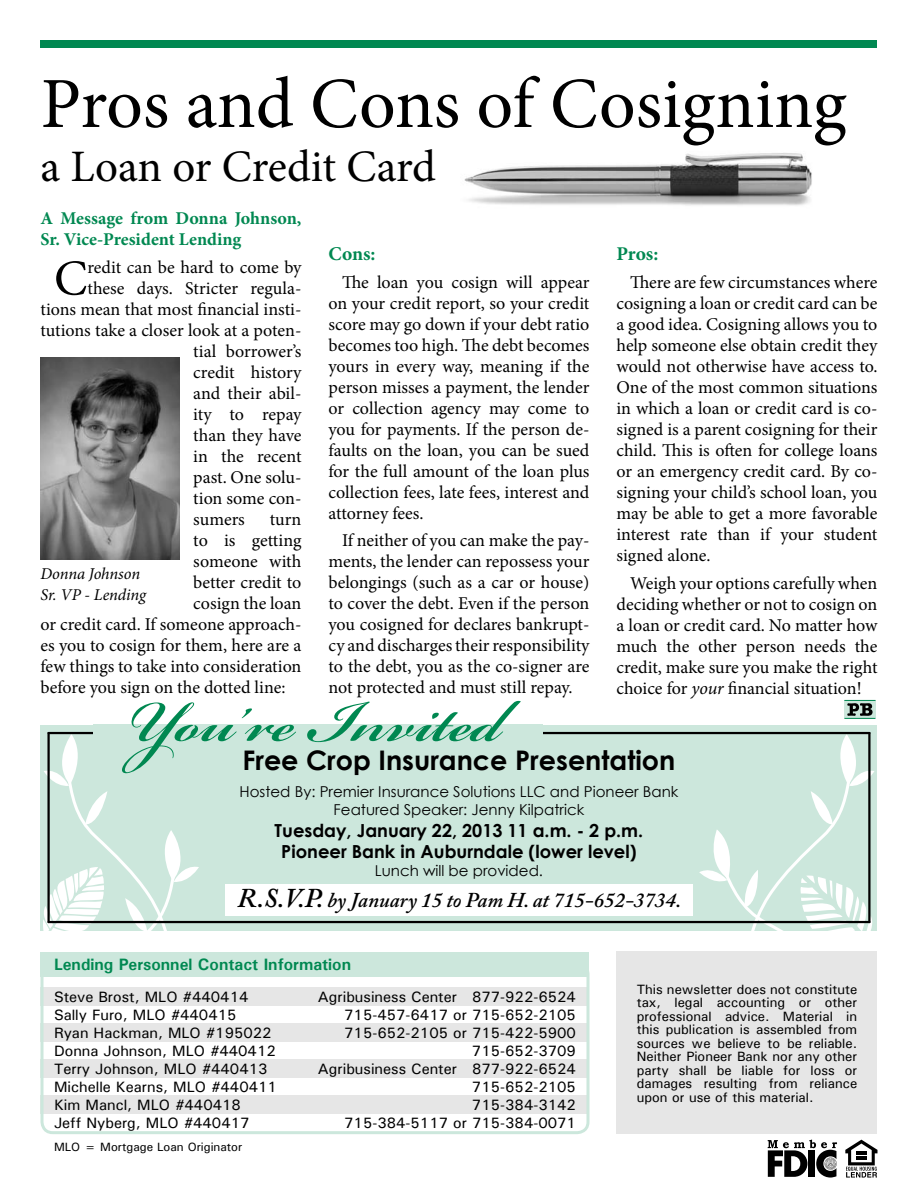
<style>
.page{position:relative;width:918px;height:1188px;background:#fff}
.page>*{position:absolute;margin:0;border:0;box-sizing:border-box;transform-origin:0 0}
.t1{font:600 90px "Bickham Script Pro";color:#008851}
.t2{font:72px "Minion Pro";color:#000}
.t3{font:50.25px "Minion Pro";color:#000}
.t4{font:45px "Minion Pro";letter-spacing:-.005em;color:#000}
.t5{font:700 27px "Century Gothic";color:#000}
.t6{font:italic 600 21px "Adobe Caslon Pro";color:#000}
.t7{font:700 19.5px "Minion Pro";letter-spacing:-.005em;color:#008851}
.t8{font:18px/21px "Minion Pro";letter-spacing:-.005em;color:#000;text-align:justify}
.t9{font:700 18px/21.6px "Century Gothic";color:#000;text-align:center}
.t10{font:700 18px/21.6px "Minion Pro";color:#008851}
.t11{font:700 16.5px "Univers";color:#008851}
.t12{font:italic 16.5px/21px "Minion Pro";letter-spacing:-.01em;color:#000}
.t13{font:500 15px/18px "Univers";color:#000;text-align:right}
.t14{font:15px/18px "Century Gothic";color:#000;text-align:center}
.t15{font:500 13.5px/13.5px "Univers";color:#000;text-align:justify}
.t16{font:500 12px "Univers";color:#000}
.s1{font-style:italic}
.s2{font-size:27px}
</style>
<div class="page">
<div style="left:40px;top:987px;width:550px;height:18px;background:#e6e6e6"></div>
<div style="left:40px;top:1023px;width:550px;height:18px;background:#e6e6e6"></div>
<div style="left:40px;top:1059px;width:550px;height:19px;background:#e6e6e6"></div>
<div style="left:40px;top:1096px;width:550px;height:18px;background:#e6e6e6"></div>
<div style="left:40px;top:962px;width:550px;height:172px;border:3px solid #cce7dc;border-radius:11px"></div>
<div style="left:40px;top:952px;width:550px;height:25px;background:#cce7dc"></div>
<div style="left:616px;top:952px;width:262px;height:182px;background:#e6e6e6"></div>
<svg style="left:768px;top:1140px;width:69px;height:38px"></svg>
<svg style="left:845px;top:1140px;width:33px;height:38px"></svg>
<svg style="left:41px;top:732px;width:836px;height:198px;background:#cee4db"></svg>
<div style="left:93px;top:725px;width:449px;height:14px;background:#cce7dc"></div>
<img style="left:464px;top:153px;width:348px;height:53px">
<div style="left:40px;top:40px;width:838px;height:8px;background:#008851"></div>
<div style="left:844px;top:700px;width:31px;height:18px;background:#cce7dc"></div>
<svg style="left:847px;top:703px;width:26px;height:13px"></svg>
<hr style="left:844px;top:700px;width:31px;height:1px;background:#008851">
<hr style="left:844px;top:718px;width:31px;height:1px;background:#008851">
<img style="left:41px;top:358px;width:139px;height:201px">
<h2 class="t2" style="left:40px;top:56px;width:808px">Pros and Cons of Cosigning</h2>
<h3 class="t4" style="left:40px;top:136px;width:397px">a Loan or Credit Card</h3>
<p class="t10" style="left:40px;top:207px;width:262px">A Message from Donna Johnson,<br>Sr. Vice-President Lending</p>
<h3 class="t3" style="left:54px;top:245px;width:35px">C</h3>
<p class="t8" style="left:87px;top:257px;width:216px">redit can be hard to come by</p>
<p class="t8" style="left:87px;top:278px;width:216px">these days. Stricter regula-</p>
<p class="t8" style="left:40px;top:299px;width:263px">tions mean that most financial insti-</p>
<p class="t8" style="left:40px;top:320px;width:263px">tutions take a closer look at a poten-</p>
<p class="t8" style="left:193px;top:341px;width:110px">tial borrower’s</p>
<p class="t8" style="left:193px;top:362px;width:110px">credit history</p>
<p class="t8" style="left:193px;top:383px;width:110px">and their abil-</p>
<p class="t8" style="left:193px;top:404px;width:110px">ity to repay</p>
<p class="t8" style="left:193px;top:425px;width:110px">than they have</p>
<p class="t8" style="left:193px;top:446px;width:110px">in the recent</p>
<p class="t8" style="left:193px;top:467px;width:110px">past. One solu-</p>
<p class="t8" style="left:193px;top:488px;width:110px">tion some con-</p>
<p class="t8" style="left:193px;top:509px;width:53px">sumers</p>
<p class="t8" style="left:270px;top:509px;width:33px">turn</p>
<p class="t8" style="left:193px;top:530px;width:110px">to is getting</p>
<p class="t8" style="left:193px;top:551px;width:110px">someone with</p>
<p class="t8" style="left:193px;top:572px;width:110px">better credit to</p>
<p class="t8" style="left:193px;top:593px;width:110px">cosign the loan</p>
<p class="t8" style="left:40px;top:614px;width:263px">or credit card. If someone approach-</p>
<p class="t8" style="left:40px;top:635px;width:262px">es you to cosign for them, here are a</p>
<p class="t8" style="left:40px;top:656px;width:263px">few things to take into consideration</p>
<p class="t8" style="left:40px;top:677px;width:247px">before you sign on the dotted line:</p>
<p class="t12" style="left:40px;top:563px;width:107px">Donna Johnson<br>Sr. VP - Lending</p>
<p class="t7" style="left:328px;top:240px;width:49px">Cons:</p>
<p class="t8" style="left:328px;top:272px;width:263px;text-indent:14px">The loan you cosign will appear on your credit report, so your credit score may go down if your debt ratio becomes too high. The debt becomes yours in every way, meaning if the person misses a payment, the lender or collection agency may come to you for payments. If the person de&shy;faults on the loan, you can be sued for the full amount of the loan plus collection fees, late fees, interest and attorney fees.</p>
<p class="t8" style="left:328px;top:530px;width:263px;text-indent:14px">If neither of you can make the pay&shy;ments, the lender can repossess your belongings (such as a car or house) to cover the debt. Even if the person you cosigned for declares bankrupt&shy;cy and discharges their responsibility to the debt, you as the co-signer are not protected and must still repay.</p>
<p class="t7" style="left:616px;top:240px;width:43px">Pros:</p>
<p class="t8" style="left:616px;top:272px;width:263px;text-indent:14px">There are few circumstances where cosigning a loan or credit card can be a good idea. Cosigning allows you to help someone else obtain credit they would not otherwise have access to.<br>One of the most common situations in which a loan or credit card is co&shy;signed is a parent cosigning for their child. This is often for college loans or an emergency credit card. By co&shy;signing your child’s school loan, you may be able to get a more favorable interest rate than if your student signed alone.</p>
<p class="t8" style="left:616px;top:572px;width:263px;text-indent:14px">Weigh your options carefully when deciding whether or not to cosign on a loan or credit card. No matter how much the other person needs the credit, make sure you make the right choice for <span class="s1">your</span> financial situation!</p>
<h1 class="t1" style="left:127px;top:657px;width:377px">You’re Invited</h1>
<h3 class="t5" style="left:242px;top:740px;width:435px">Free Crop Insurance Presentation</h3>
<p class="t14" style="left:240px;top:782px;width:440px">Hosted By: Premier Insurance Solutions LLC and Pioneer Bank<br>Featured Speaker: Jenny Kilpatrick</p>
<p class="t9" style="left:275px;top:818px;width:370px">Tuesday, January 22, 2013 11 a.m. - 2 p.m.<br>Pioneer Bank in Auburndale (lower level)</p>
<p class="t14" style="left:375px;top:861px;width:170px">Lunch will be provided.</p>
<p class="t6" style="left:237px;top:888px;width:445px"><span class="s2">R.S.V.P.</span> by January 15 to Pam H. at 715-652-3734.</p>
<p class="t11" style="left:54px;top:954px;width:299px">Lending Personnel Contact Information</p>
<p class="t13" style="left:54px;top:987px;width:224px;text-align:left">Steve Brost, MLO #440414<br>Sally Furo, MLO #440415<br>Ryan Hackman, MLO #195022<br>Donna Johnson, MLO #440412<br>Terry Johnson, MLO #440413<br>Michelle Kearns, MLO #440411<br>Kim Mancl, MLO #440418<br>Jeff Nyberg, MLO #440417</p>
<p class="t16" style="left:54px;top:1139px;width:190px">MLO = Mortgage Loan Originator</p>
<p class="t13" style="left:318px;top:987px;width:260px">Agribusiness Center 877-922-6524<br>715-457-6417 or 715-652-2105<br>715-652-2105 or 715-422-5900<br>715-652-3709<br>Agribusiness Center 877-922-6524<br>715-652-2105<br>715-384-3142<br>715-384-5117 or 715-384-0071</p>
<p class="t15" style="left:637px;top:982px;width:222px">This newsletter does not constitute tax, legal accounting or other professional advice. Material in this publication is assembled from sources we believe to be reliable.<br>Neither Pioneer Bank nor any other party shall be liable for loss or damages resulting from reliance upon or use of this material.</p>
</div>
